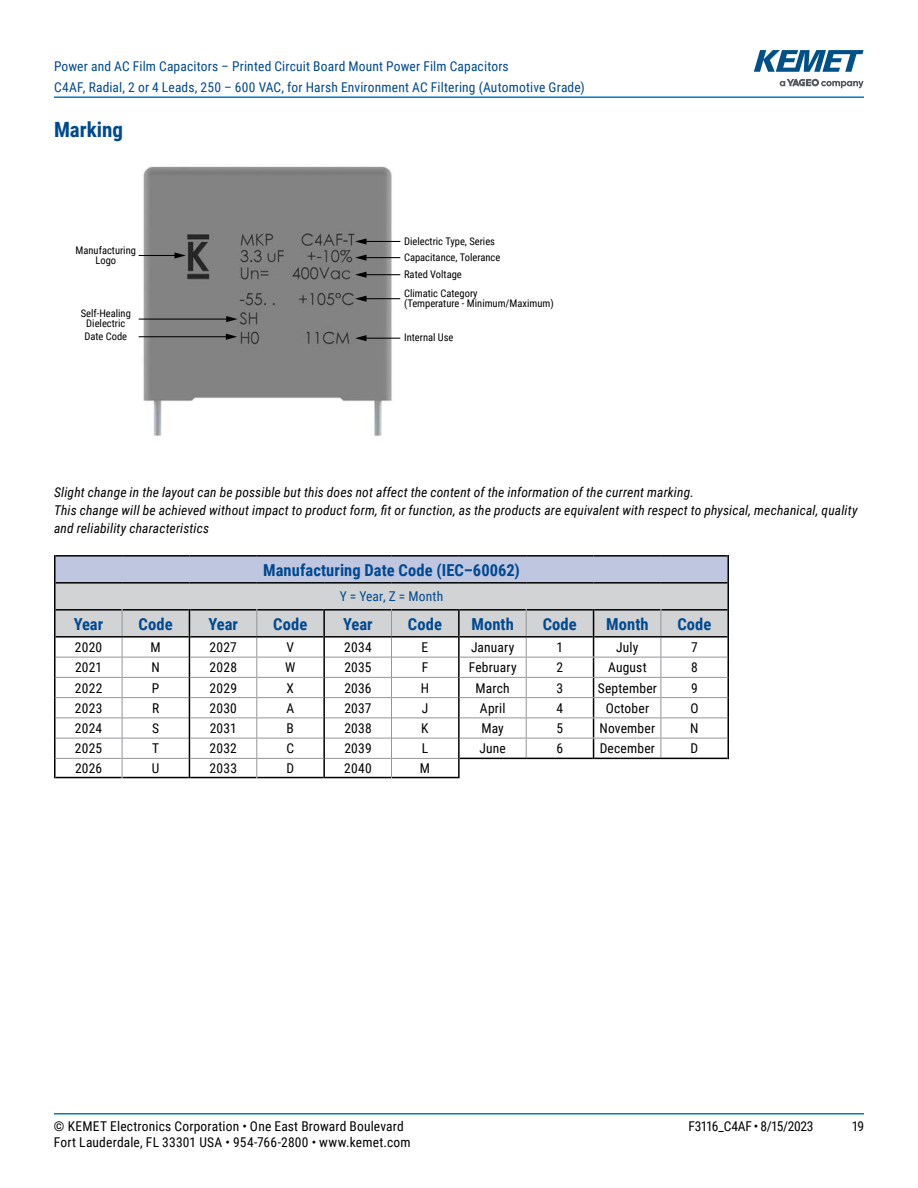
<style>
.page{position:relative;width:918px;height:1188px;background:#fff}
.page>*{position:absolute;margin:0;border:0;box-sizing:border-box;transform-origin:0 0}
.t1{font:700 21px "Roboto Condensed";color:#004990}
.t2{font:700 16.5px "Roboto Condensed";letter-spacing:.005em;color:#004990}
.t3{font:13.5px "Roboto Condensed";letter-spacing:.015em;color:#000}
.t4{font:italic 13.5px/18px "Roboto Condensed";letter-spacing:.01em;color:#000}
.t5{font:13.5px/21px "Roboto Condensed";letter-spacing:.01em;color:#004990}
.t6{font:13.5px "Roboto Condensed";letter-spacing:-.02em;color:#000}
.t7{font:10.5px/10.5px "Roboto Condensed";color:#000;text-align:center}
</style>
<div class="page">
<hr style="left:54px;top:1113px;width:810px;height:2px;background:#007dc3">
<hr style="left:54px;top:96px;width:810px;height:2px;background:#007dc3">
<svg style="left:780px;top:79px;width:84px;height:9px"></svg>
<svg style="left:754px;top:50px;width:110px;height:22px"></svg>
<img style="left:138px;top:166px;width:263px;height:270px">
<hr style="left:139px;top:319px;width:89px;height:1px;background:#000">
<svg style="left:226px;top:316px;width:12px;height:6px"></svg>
<hr style="left:364px;top:241px;width:36px;height:1px;background:#000">
<svg style="left:355px;top:238px;width:11px;height:7px"></svg>
<hr style="left:364px;top:257px;width:36px;height:1px;background:#000">
<svg style="left:355px;top:255px;width:11px;height:6px"></svg>
<hr style="left:139px;top:255px;width:38px;height:1px;background:#000">
<svg style="left:174px;top:252px;width:12px;height:7px"></svg>
<hr style="left:364px;top:274px;width:36px;height:1px;background:#000">
<svg style="left:355px;top:272px;width:11px;height:6px"></svg>
<hr style="left:364px;top:298px;width:36px;height:1px;background:#000">
<svg style="left:355px;top:296px;width:11px;height:6px"></svg>
<hr style="left:364px;top:338px;width:36px;height:1px;background:#000">
<svg style="left:355px;top:335px;width:11px;height:6px"></svg>
<hr style="left:139px;top:336px;width:89px;height:1px;background:#000">
<svg style="left:226px;top:334px;width:11px;height:6px"></svg>
<hr style="left:54px;top:637px;width:2px;height:20px;background:#000">
<hr style="left:54px;top:657px;width:2px;height:20px;background:#000">
<hr style="left:54px;top:677px;width:2px;height:21px;background:#000">
<hr style="left:54px;top:698px;width:2px;height:20px;background:#000">
<hr style="left:54px;top:718px;width:2px;height:20px;background:#000">
<hr style="left:54px;top:738px;width:2px;height:20px;background:#000">
<hr style="left:54px;top:758px;width:2px;height:20px;background:#000">
<hr style="left:54px;top:583px;width:2px;height:27px;background:#000">
<hr style="left:54px;top:610px;width:2px;height:27px;background:#000">
<hr style="left:54px;top:555px;width:2px;height:28px;background:#000">
<svg style="left:55px;top:555px;width:674px;height:223px"></svg>
<hr style="left:56px;top:582px;width:66px;height:2px;background:#000">
<hr style="left:122px;top:582px;width:67px;height:2px;background:#000">
<hr style="left:189px;top:582px;width:68px;height:2px;background:#000">
<hr style="left:257px;top:582px;width:67px;height:2px;background:#000">
<hr style="left:324px;top:582px;width:68px;height:2px;background:#000">
<hr style="left:392px;top:582px;width:67px;height:2px;background:#000">
<hr style="left:459px;top:582px;width:67px;height:2px;background:#000">
<hr style="left:526px;top:582px;width:68px;height:2px;background:#000">
<hr style="left:594px;top:582px;width:67px;height:2px;background:#000">
<hr style="left:661px;top:582px;width:67px;height:2px;background:#000">
<hr style="left:594px;top:758px;width:67px;height:1px;background:#000">
<hr style="left:661px;top:758px;width:67px;height:1px;background:#000">
<p class="t5" style="left:54px;top:55px;width:532px">Power and AC Film Capacitors – Printed Circuit Board Mount Power Film Capacitors<br>C4AF, Radial, 2 or 4 Leads, 250 – 600 VAC, for Harsh Environment AC Filtering (Automotive Grade)</p>
<h1 class="t1" style="left:54px;top:115px;width:71px">Marking</h1>
<p class="t7" style="left:404px;top:235px;width:93px">Dielectric Type, Series</p>
<p class="t7" style="left:76px;top:244px;width:62px">Manufacturing<br>Logo</p>
<p class="t7" style="left:404px;top:248px;width:98px;line-height:17.1px;text-align:left">Capacitance, Tolerance<br>Rated Voltage</p>
<p class="t7" style="left:81px;top:307px;width:52px">Self-Healing<br>Dielectric</p>
<p class="t7" style="left:84px;top:330px;width:44px">Date Code</p>
<p class="t7" style="left:404px;top:287px;width:151px;text-align:left">Climatic Category<br>(Temperature - Minimum/Maximum)</p>
<p class="t7" style="left:404px;top:332px;width:51px">Internal Use</p>
<p class="t4" style="left:54px;top:483px;width:805px">Slight change in the layout can be possible but this does not affect the content of the information of the current marking.<br>This change will be achieved without impact to product form, fit or function, as the products are equivalent with respect to physical, mechanical, quality and reliability characteristics</p>
<p class="t2" style="left:263px;top:558px;width:258px">Manufacturing Date Code (IEC–60062)</p>
<p class="t5" style="left:340px;top:586px;width:105px">Y = Year, Z = Month</p>
<p class="t2" style="left:74px;top:612px;width:31px">Year</p>
<p class="t2" style="left:139px;top:612px;width:36px">Code</p>
<p class="t2" style="left:209px;top:612px;width:31px">Year</p>
<p class="t2" style="left:273px;top:612px;width:36px">Code</p>
<p class="t2" style="left:343px;top:612px;width:31px">Year</p>
<p class="t2" style="left:408px;top:612px;width:36px">Code</p>
<p class="t2" style="left:471px;top:612px;width:44px">Month</p>
<p class="t2" style="left:543px;top:612px;width:36px">Code</p>
<p class="t2" style="left:606px;top:612px;width:44px">Month</p>
<p class="t2" style="left:677px;top:612px;width:36px">Code</p>
<p class="t3" style="left:75px;top:638px;width:29px">2020</p>
<p class="t3" style="left:150px;top:638px;width:12px">M</p>
<p class="t3" style="left:210px;top:638px;width:29px">2027</p>
<p class="t3" style="left:287px;top:638px;width:9px">V</p>
<p class="t3" style="left:344px;top:638px;width:29px">2034</p>
<p class="t3" style="left:422px;top:638px;width:8px">E</p>
<p class="t3" style="left:471px;top:638px;width:45px">January</p>
<p class="t3" style="left:556px;top:638px;width:8px">1</p>
<p class="t3" style="left:616px;top:638px;width:24px">July</p>
<p class="t3" style="left:691px;top:638px;width:8px">7</p>
<p class="t3" style="left:75px;top:658px;width:29px">2021</p>
<p class="t3" style="left:151px;top:658px;width:10px">N</p>
<p class="t3" style="left:210px;top:658px;width:29px">2028</p>
<p class="t3" style="left:285px;top:658px;width:12px">W</p>
<p class="t3" style="left:344px;top:658px;width:29px">2035</p>
<p class="t3" style="left:422px;top:658px;width:8px">F</p>
<p class="t3" style="left:469px;top:658px;width:49px">February</p>
<p class="t3" style="left:556px;top:658px;width:8px">2</p>
<p class="t3" style="left:608px;top:658px;width:40px">August</p>
<p class="t3" style="left:691px;top:658px;width:8px">8</p>
<p class="t3" style="left:75px;top:678px;width:29px">2022</p>
<p class="t3" style="left:152px;top:678px;width:9px">P</p>
<p class="t3" style="left:210px;top:678px;width:29px">2029</p>
<p class="t3" style="left:287px;top:678px;width:9px">X</p>
<p class="t3" style="left:344px;top:678px;width:29px">2036</p>
<p class="t3" style="left:421px;top:678px;width:10px">H</p>
<p class="t3" style="left:476px;top:678px;width:36px">March</p>
<p class="t3" style="left:556px;top:678px;width:8px">3</p>
<p class="t3" style="left:598px;top:678px;width:61px">September</p>
<p class="t3" style="left:691px;top:678px;width:8px">9</p>
<p class="t3" style="left:75px;top:699px;width:29px">2023</p>
<p class="t3" style="left:152px;top:699px;width:9px">R</p>
<p class="t3" style="left:210px;top:699px;width:29px">2030</p>
<p class="t3" style="left:286px;top:699px;width:9px">A</p>
<p class="t3" style="left:344px;top:699px;width:29px">2037</p>
<p class="t3" style="left:422px;top:699px;width:8px">J</p>
<p class="t3" style="left:480px;top:699px;width:27px">April</p>
<p class="t3" style="left:556px;top:699px;width:8px">4</p>
<p class="t3" style="left:606px;top:699px;width:45px">October</p>
<p class="t3" style="left:690px;top:699px;width:10px">O</p>
<p class="t3" style="left:75px;top:719px;width:29px">2024</p>
<p class="t3" style="left:152px;top:719px;width:8px">S</p>
<p class="t3" style="left:210px;top:719px;width:29px">2031</p>
<p class="t3" style="left:287px;top:719px;width:9px">B</p>
<p class="t3" style="left:344px;top:719px;width:29px">2038</p>
<p class="t3" style="left:421px;top:719px;width:9px">K</p>
<p class="t3" style="left:481px;top:719px;width:24px">May</p>
<p class="t3" style="left:556px;top:719px;width:8px">5</p>
<p class="t3" style="left:600px;top:719px;width:57px">November</p>
<p class="t3" style="left:690px;top:719px;width:10px">N</p>
<p class="t3" style="left:75px;top:739px;width:29px">2025</p>
<p class="t3" style="left:152px;top:739px;width:9px">T</p>
<p class="t3" style="left:210px;top:739px;width:29px">2032</p>
<p class="t3" style="left:286px;top:739px;width:9px">C</p>
<p class="t3" style="left:344px;top:739px;width:29px">2039</p>
<p class="t3" style="left:422px;top:739px;width:8px">L</p>
<p class="t3" style="left:479px;top:739px;width:28px">June</p>
<p class="t3" style="left:556px;top:739px;width:8px">6</p>
<p class="t3" style="left:600px;top:739px;width:57px">December</p>
<p class="t3" style="left:691px;top:739px;width:9px">D</p>
<p class="t3" style="left:75px;top:759px;width:29px">2026</p>
<p class="t3" style="left:152px;top:759px;width:9px">U</p>
<p class="t3" style="left:210px;top:759px;width:29px">2033</p>
<p class="t3" style="left:286px;top:759px;width:9px">D</p>
<p class="t3" style="left:344px;top:759px;width:29px">2040</p>
<p class="t3" style="left:420px;top:759px;width:12px">M</p>
<p class="t3" style="left:54px;top:1116px;width:351px">© KEMET Electronics Corporation • One East Broward Boulevard</p>
<p class="t6" style="left:688px;top:1116px;width:127px">F3116_C4AF • 8/15/2023</p>
<p class="t3" style="left:852px;top:1116px;width:14px">19</p>
<p class="t3" style="left:54px;top:1133px;width:358px">Fort Lauderdale, FL 33301 USA • 954-766-2800 • www.kemet.com</p>
</div>
